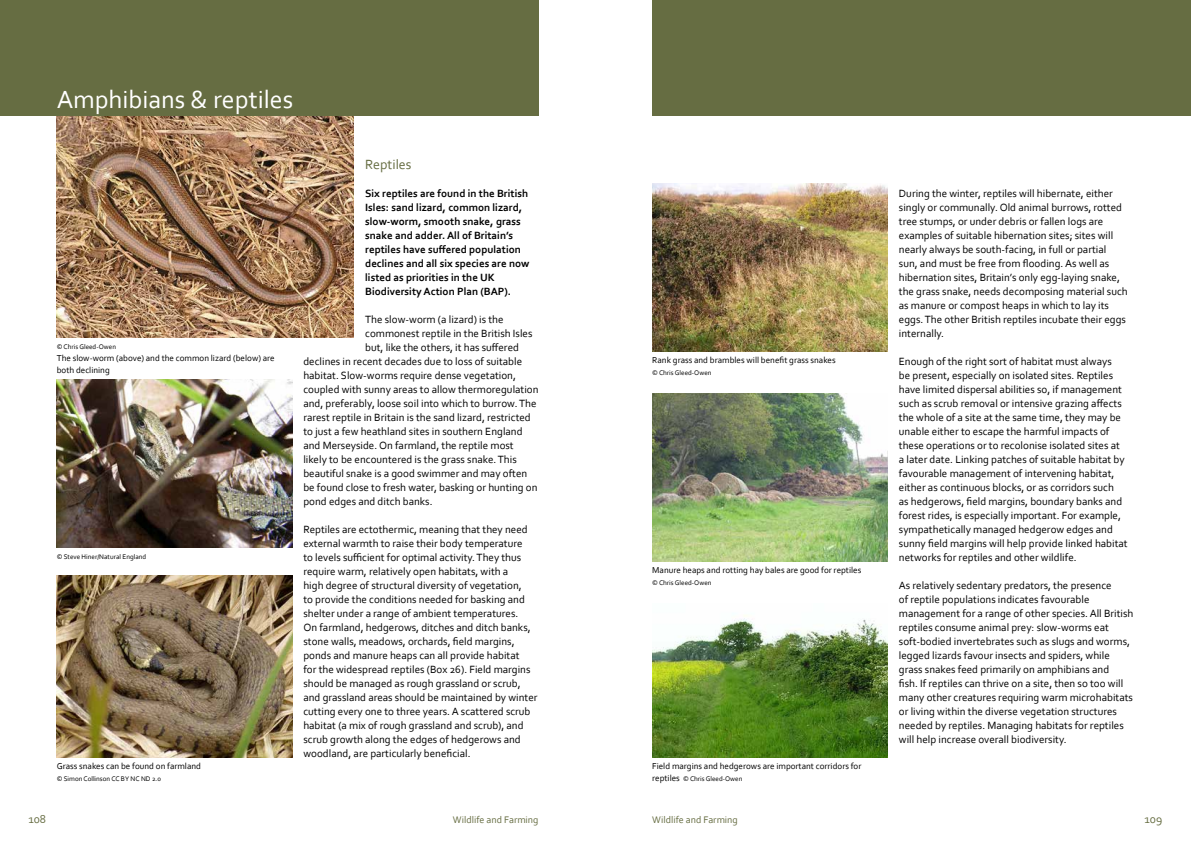
<style>
.page{position:relative;width:1191px;height:842px;background:#fff}
.page>*{position:absolute;margin:0;border:0;box-sizing:border-box;transform-origin:0 0}
.t1{font:26px "Corbel";color:#fff}
.t2{font:14px "Corbel";color:#666d42}
.t3{font:12px "Corbel";color:#666d42}
.t4{font:11px/14px "Corbel";color:#000}
.t5{font:700 11px/14px "Corbel";color:#000}
.t6{font:10px "Corbel";color:#666d42}
.t7{font:9px/12px "Corbel";color:#000}
.t8{font:7px "Corbel";color:#000}
.s1{font-size:9px}
</style>
<div class="page">
<div style="left:652px;top:0;width:539px;height:115px;background:#666d42"></div>
<img style="left:652px;top:183px;width:235px;height:168px">
<img style="left:652px;top:393px;width:235px;height:168px">
<img style="left:652px;top:615px;width:235px;height:142px">
<img style="left:57px;top:115px;width:297px;height:222px">
<div style="left:0;top:0;width:539px;height:115px;background:#666d42"></div>
<img style="left:57px;top:379px;width:235px;height:168px">
<img style="left:57px;top:575px;width:235px;height:182px">
<h1 class="t1" style="left:57px;top:83px;width:238px">Amphibians &amp; reptiles</h1>
<p class="t8" style="left:57px;top:342px;width:61px">© Chris Gleed-Owen</p>
<p class="t7" style="left:57px;top:352px;width:219px">The slow-worm (above) and the common lizard (below) are both declining</p>
<p class="t8" style="left:57px;top:552px;width:91px">© Steve Hiner/Natural England</p>
<p class="t7" style="left:57px;top:760px;width:146px">Grass snakes can be found on farmland</p>
<p class="t8" style="left:57px;top:774px;width:106px">© Simon Collinson CC BY NC ND 2.0</p>
<p class="t2" style="left:365px;top:156px;width:48px">Reptiles</p>
<p class="t5" style="left:365px;top:186px;width:166px">Six reptiles are found in the British Isles: sand lizard, common lizard, slow-worm, smooth snake, grass snake and adder. All of Britain’s reptiles have suffered population declines and all six species are now listed as priorities in the UK Biodiversity Action Plan (BAP).</p>
<p class="t4" style="left:365px;top:312px;width:140px">The slow-worm (a lizard) is the</p>
<p class="t4" style="left:365px;top:326px;width:169px">commonest reptile in the British Isles</p>
<p class="t4" style="left:365px;top:340px;width:155px">but, like the others, it has suffered</p>
<p class="t4" style="left:303px;top:354px;width:220px">declines in recent decades due to loss of suitable</p>
<p class="t4" style="left:303px;top:368px;width:214px">habitat. Slow-worms require dense vegetation,</p>
<p class="t4" style="left:303px;top:382px;width:237px">coupled with sunny areas to allow thermoregulation</p>
<p class="t4" style="left:303px;top:396px;width:235px">and, preferably, loose soil into which to burrow. The</p>
<p class="t4" style="left:303px;top:410px;width:229px">rarest reptile in Britain is the sand lizard, restricted</p>
<p class="t4" style="left:303px;top:424px;width:221px">to just a few heathland sites in southern England</p>
<p class="t4" style="left:303px;top:438px;width:212px">and Merseyside. On farmland, the reptile most</p>
<p class="t4" style="left:303px;top:452px;width:215px">likely to be encountered is the grass snake. This</p>
<p class="t4" style="left:303px;top:466px;width:225px">beautiful snake is a good swimmer and may often</p>
<p class="t4" style="left:303px;top:480px;width:236px">be found close to fresh water, basking or hunting on</p>
<p class="t4" style="left:303px;top:494px;width:131px">pond edges and ditch banks.</p>
<p class="t4" style="left:303px;top:522px;width:236px">Reptiles are ectothermic, meaning that they need external warmth to raise their body temperature<br>to levels sufficient for optimal activity. They thus require warm, relatively open habitats, with a<br>high degree of structural diversity of vegetation,<br>to provide the conditions needed for basking and shelter under a range of ambient temperatures.<br>On farmland, hedgerows, ditches and ditch banks, stone walls, meadows, orchards, field margins, ponds and manure heaps can all provide habitat<br>for the widespread reptiles (Box 26). Field margins should be managed as rough grassland or scrub, and grassland areas should be maintained by winter cutting every one to three years. A scattered scrub habitat (a mix of rough grassland and scrub), and scrub growth along the edges of hedgerows and woodland, are particularly beneficial.</p>
<p class="t3" style="left:28px;top:811px;width:19px">108</p>
<p class="t6" style="left:453px;top:813px;width:87px">Wildlife and Farming</p>
<p class="t7" style="left:652px;top:354px;width:185px">Rank grass and brambles will benefit grass snakes</p>
<p class="t8" style="left:652px;top:368px;width:61px">© Chris Gleed-Owen</p>
<p class="t7" style="left:652px;top:564px;width:211px">Manure heaps and rotting hay bales are good for reptiles</p>
<p class="t8" style="left:652px;top:578px;width:61px">© Chris Gleed-Owen</p>
<p class="t7" style="left:652px;top:760px;width:211px">Field margins and hedgerows are important corridors for</p>
<p class="t8" style="left:652px;top:774px;width:92px"><span class="s1">reptiles</span> © Chris Gleed-Owen</p>
<p class="t4" style="left:899px;top:186px;width:230px">During the winter, reptiles will hibernate, either singly or communally. Old animal burrows, rotted tree stumps, or under debris or fallen logs are examples of suitable hibernation sites; sites will nearly always be south-facing, in full or partial sun, and must be free from flooding. As well as hibernation sites, Britain’s only egg-laying snake, the grass snake, needs decomposing material such as manure or compost heaps in which to lay its eggs. The other British reptiles incubate their eggs internally.</p>
<p class="t4" style="left:899px;top:354px;width:230px">Enough of the right sort of habitat must always<br>be present, especially on isolated sites. Reptiles have limited dispersal abilities so, if management such as scrub removal or intensive grazing affects the whole of a site at the same time, they may be unable either to escape the harmful impacts of these operations or to recolonise isolated sites at a later date. Linking patches of suitable habitat by favourable management of intervening habitat, either as continuous blocks, or as corridors such<br>as hedgerows, field margins, boundary banks and forest rides, is especially important. For example, sympathetically managed hedgerow edges and sunny field margins will help provide linked habitat networks for reptiles and other wildlife.</p>
<p class="t4" style="left:899px;top:578px;width:236px">As relatively sedentary predators, the presence<br>of reptile populations indicates favourable management for a range of other species. All British reptiles consume animal prey: slow-worms eat soft-bodied invertebrates such as slugs and worms, legged lizards favour insects and spiders, while grass snakes feed primarily on amphibians and<br>fish. If reptiles can thrive on a site, then so too will many other creatures requiring warm microhabitats or living within the diverse vegetation structures needed by reptiles. Managing habitats for reptiles will help increase overall biodiversity.</p>
<p class="t6" style="left:652px;top:813px;width:87px">Wildlife and Farming</p>
<p class="t3" style="left:1144px;top:811px;width:19px">109</p>
</div>
